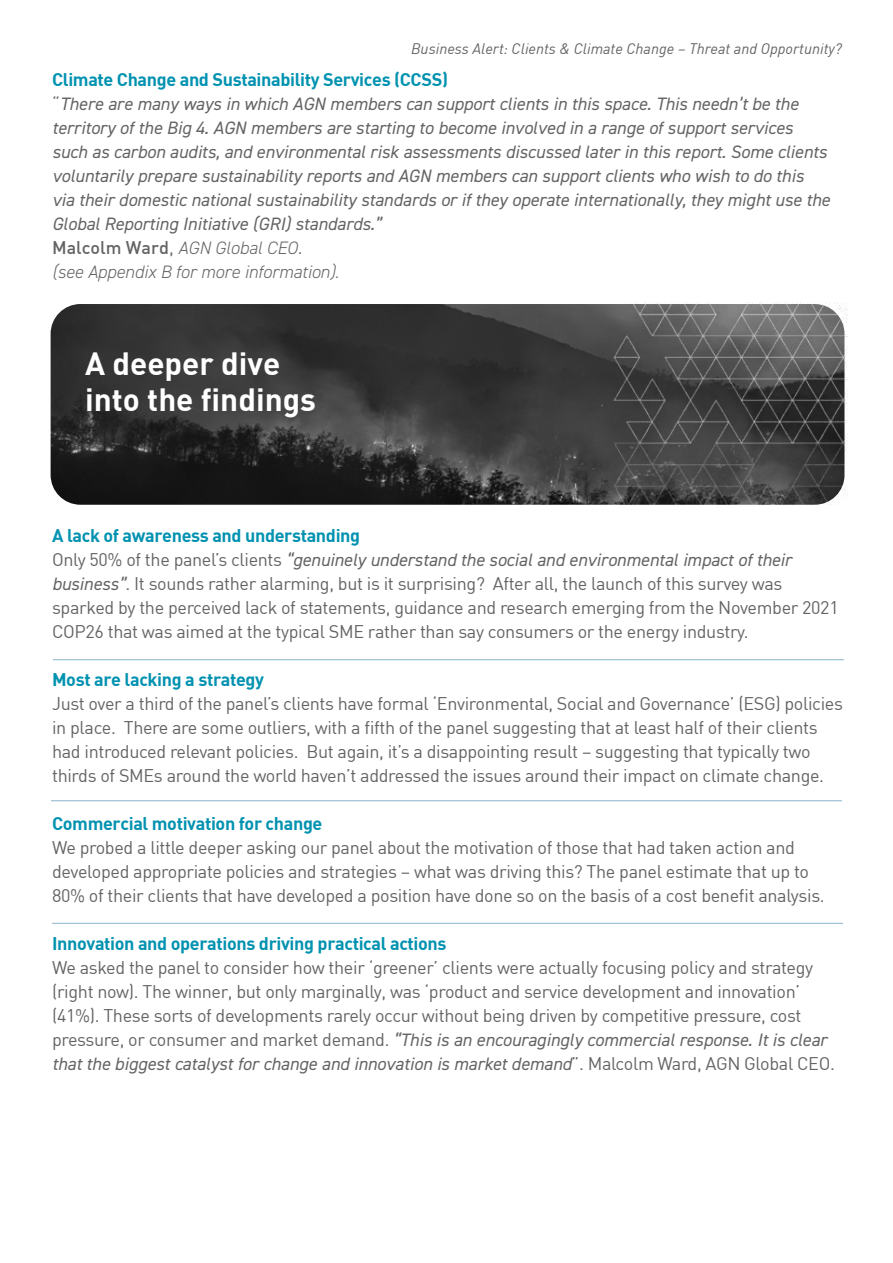
<style>
.page{position:relative;width:893px;height:1263px;background:#fff}
.page>*{position:absolute;margin:0;border:0;box-sizing:border-box;transform-origin:0 0}
.t1{font:31.5px/36px "DIN Bold";color:#fff}
.t2{font:18px/24px "DIN";letter-spacing:-.02em;color:#646464}
.t3{font:italic 18px/24px "DIN2014";color:#646464}
.t4{font:18px "DIN Bold";letter-spacing:-.02em;color:#0092b0}
.t5{font:italic 15px "DIN";color:#646464}
.s1{font-family:"DIN";font-style:normal}
.s2{font-family:"DIN";font-weight:500;font-style:normal}
.s3{font-weight:300}
.s4{font-family:"DIN2014";font-style:italic}
</style>
<div class="page">
<hr style="left:53px;top:659px;width:791px;height:1px;background:#95bdd1">
<hr style="left:51px;top:800px;width:791px;height:1px;background:#95bdd1">
<img style="left:51px;top:304px;width:449px;height:201px">
<img style="left:500px;top:303px;width:347px;height:202px">
<hr style="left:52px;top:923px;width:791px;height:1px;background:#95bdd1">
<p class="t5" style="left:411px;top:39px;width:432px">Business Alert: Clients &amp; Climate Change – Threat and Opportunity?</p>
<p class="t4" style="left:52px;top:68px;width:397px">Climate Change and Sustainability Services (CCSS)</p>
<p class="t3" style="left:52px;top:92px;width:779px"><span class="s1">“</span>There are many ways in which AGN members can support clients in this space. This needn’t be the territory of the Big 4. AGN members are starting to become involved in a range of support services such as carbon audits, and environmental risk assessments discussed later in this report. Some clients voluntarily prepare sustainability reports and AGN members can support clients who wish to do this via their domestic national sustainability standards or if they operate internationally, they might use the Global Reporting Initiative (GRI) standards.”<br><span class="s2">Malcolm Ward</span><span class="s1">,</span> <span class="s3">AGN Global CEO</span><span class="s1">.<br></span><span class="s3">(see Appendix B for more information).</span></p>
<h1 class="t1" style="left:85px;top:344px;width:232px">A deeper dive into the findings</h1>
<p class="t4" style="left:52px;top:524px;width:310px">A lack of awareness and understanding</p>
<p class="t3" style="left:52px;top:548px;width:741px"><span class="s1">Only 50% of the panel’s clients</span> “genuinely understand the social and environmental impact of their</p>
<p class="t2" style="left:52px;top:571px;width:788px"><span class="s4">business”</span>. It sounds rather alarming, but is it surprising? After all, the launch of this survey was sparked by the perceived lack of statements, guidance and research emerging from the November 2021<br>COP26 that was aimed at the typical SME rather than say consumers or the energy industry.</p>
<p class="t4" style="left:52px;top:668px;width:214px">Most are lacking a strategy</p>
<p class="t2" style="left:52px;top:691px;width:792px">Just over a third of the panel’s clients have formal ‘Environmental, Social and Governance’ (ESG) policies in place. There are some outliers, with a fifth of the panel suggesting that at least half of their clients had introduced relevant policies. But again, it’s a disappointing result – suggesting that typically two thirds of SMEs around the world haven’t addressed the issues around their impact on climate change.</p>
<p class="t4" style="left:52px;top:812px;width:272px">Commercial motivation for change</p>
<p class="t2" style="left:52px;top:835px;width:774px">We probed a little deeper asking our panel about the motivation of those that had taken action and developed appropriate policies and strategies – what was driving this? The panel estimate that up to<br>80% of their clients that have developed a position have done so on the basis of a cost benefit analysis.</p>
<p class="t4" style="left:52px;top:932px;width:396px">Innovation and operations driving practical actions</p>
<p class="t2" style="left:52px;top:955px;width:763px">We asked the panel to consider how their ‘greener’ clients were actually focusing policy and strategy (right now). The winner, but only marginally, was ‘product and service development and innovation’ (41%). These sorts of developments rarely occur without being driven by competitive pressure, cost</p>
<p class="t3" style="left:52px;top:1028px;width:784px"><span class="s1">pressure, or consumer and market demand.</span> “This is an encouragingly commercial response. It is clear that the biggest catalyst for change and innovation is market demand<span class="s1">”. Malcolm Ward, AGN Global CEO.</span></p>
</div>
